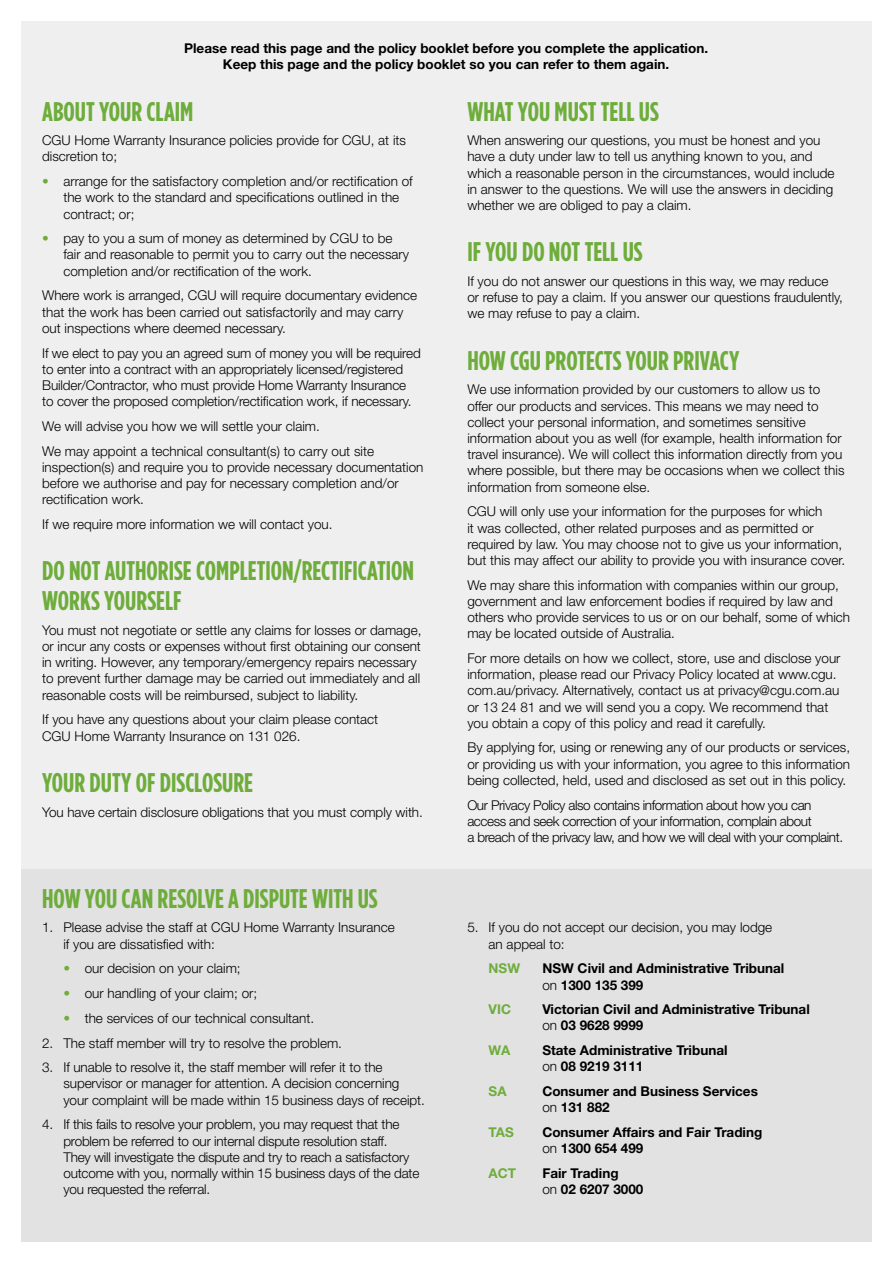
<style>
.page{position:relative;width:893px;height:1263px;background:#fff}
.page>*{position:absolute;margin:0;border:0;box-sizing:border-box;transform-origin:0 0}
.t1{font:700 27px/30px "Gotham Condensed";color:#6ead3b}
.t2{font:300 13.5px/16.2px "Helvetica Neue";color:#000}
.t3{font:700 13.5px/16.2px "Helvetica Neue";color:#000}
.t4{font:300 13.5px/16.2px "Helvetica Neue";letter-spacing:-.03em;color:#000}
.t5{font:700 13.5px "Helvetica Neue";color:#6ead3b}
.s1{color:#6ead3b}
.s2{font-weight:300}
</style>
<div class="page">
<div style="left:21px;top:21px;width:851px;height:1221px;background:#efefef"></div>
<div style="left:21px;top:869px;width:850px;height:373px;background:#e2e2e2"></div>
<p class="t3" style="left:184px;top:40px;width:525px;text-align:center">Please read this page and the policy booklet before you complete the application.<br>Keep this page and the policy booklet so you can refer to them again.</p>
<h1 class="t1" style="left:42px;top:96px;width:153px">ABOUT YOUR CLAIM</h1>
<p class="t2" style="left:42px;top:132px;width:365px">CGU Home Warranty Insurance policies provide for CGU, at its discretion to;</p>
<p class="t2" style="left:63px;top:173px;width:351px;text-indent:-21px"><span class="s1">•</span> arrange for the satisfactory completion and/or rectification of the work to the standard and specifications outlined in the contract; or;</p>
<p class="t2" style="left:63px;top:230px;width:347px;text-indent:-21px"><span class="s1">•</span> pay to you a sum of money as determined by CGU to be fair and reasonable to permit you to carry out the necessary completion and/or rectification of the work.</p>
<p class="t2" style="left:42px;top:287px;width:376px">Where work is arranged, CGU will require documentary evidence that the work has been carried out satisfactorily and may carry out inspections where deemed necessary.</p>
<p class="t2" style="left:42px;top:344px;width:380px">If we elect to pay you an agreed sum of money you will be required to enter into a contract with an appropriately licensed/registered Builder/Contractor, who must provide Home Warranty Insurance to cover the proposed completion/rectification work, if necessary.</p>
<p class="t2" style="left:42px;top:413px;width:333px;line-height:24.8px">We will advise you how we will settle your claim.<br>We may appoint a technical consultant(s) to carry out site</p>
<p class="t2" style="left:42px;top:458px;width:383px">inspection(s) and require you to provide necessary documentation before we authorise and pay for necessary completion and/or rectification work.</p>
<p class="t2" style="left:42px;top:516px;width:292px">If we require more information we will contact you.</p>
<h1 class="t1" style="left:42px;top:555px;width:373px">DO NOT AUTHORISE COMPLETION/RECTIFICATION<br>WORKS YOURSELF</h1>
<p class="t2" style="left:42px;top:622px;width:381px">You must not negotiate or settle any claims for losses or damage, or incur any costs or expenses without first obtaining our consent in writing. However, any temporary/emergency repairs necessary to prevent further damage may be carried out immediately and all reasonable costs will be reimbursed, subject to liability.</p>
<p class="t2" style="left:42px;top:711px;width:338px">If you have any questions about your claim please contact<br>CGU Home Warranty Insurance on 131 026.</p>
<h1 class="t1" style="left:42px;top:767px;width:213px">YOUR DUTY OF DISCLOSURE</h1>
<p class="t2" style="left:42px;top:803px;width:382px">You have certain disclosure obligations that you must comply with.</p>
<h1 class="t1" style="left:467px;top:96px;width:193px">WHAT YOU MUST TELL US</h1>
<p class="t2" style="left:467px;top:132px;width:369px">When answering our questions, you must be honest and you have a duty under law to tell us anything known to you, and which a reasonable person in the circumstances, would include in answer to the questions. We will use the answers in deciding whether we are obliged to pay a claim.</p>
<h1 class="t1" style="left:467px;top:237px;width:177px">IF YOU DO NOT TELL US</h1>
<p class="t2" style="left:467px;top:273px;width:377px">If you do not answer our questions in this way, we may reduce or refuse to pay a claim. If you answer our questions fraudulently, we may refuse to pay a claim.</p>
<h1 class="t1" style="left:467px;top:345px;width:273px">HOW CGU PROTECTS YOUR PRIVACY</h1>
<p class="t2" style="left:467px;top:381px;width:379px">We use information provided by our customers to allow us to offer our products and services. This means we may need to collect your personal information, and sometimes sensitive information about you as well (for example, health information for travel insurance). We will collect this information directly from you where possible, but there may be occasions when we collect this information from someone else.</p>
<p class="t2" style="left:467px;top:503px;width:379px">CGU will only use your information for the purposes for which<br>it was collected, other related purposes and as permitted or required by law. You may choose not to give us your information, but this may affect our ability to provide you with insurance cover.</p>
<p class="t2" style="left:467px;top:576px;width:384px">We may share this information with companies within our group, government and law enforcement bodies if required by law and others who provide services to us or on our behalf, some of which may be located outside of Australia.</p>
<p class="t2" style="left:467px;top:650px;width:375px">For more details on how we collect, store, use and disclose your information, please read our Privacy Policy located at www.cgu. com.au/privacy. Alternatively, contact us at privacy@cgu.com.au or 13 24 81 and we will send you a copy. We recommend that you obtain a copy of this policy and read it carefully.</p>
<p class="t2" style="left:467px;top:739px;width:384px;text-align:justify">By applying for, using or renewing any of our products or services, or providing us with your information, you agree to this information being collected, held, used and disclosed as set out in this policy.</p>
<p class="t4" style="left:467px;top:796px;width:377px">Our Privacy Policy also contains information about how you can access and seek correction of your information, complain about<br>a breach of the privacy law, and how we will deal with your complaint.</p>
<h1 class="t1" style="left:42px;top:883px;width:337px">HOW YOU CAN RESOLVE A DISPUTE WITH US</h1>
<p class="t2" style="left:63px;top:919px;width:333px;text-indent:-21px">1. Please advise the staff at CGU Home Warranty Insurance if you are dissatisfied with:</p>
<p class="t2" style="left:63px;top:960px;width:179px"><span class="s1">•</span> our decision on your claim;</p>
<p class="t2" style="left:63px;top:985px;width:195px"><span class="s1">•</span> our handling of your claim; or;</p>
<p class="t2" style="left:63px;top:1009px;width:252px"><span class="s1">•</span> the services of our technical consultant.</p>
<p class="t2" style="left:42px;top:1034px;width:301px">2. The staff member will try to resolve the problem.</p>
<p class="t2" style="left:63px;top:1059px;width:363px;text-indent:-21px">3. If unable to resolve it, the staff member will refer it to the supervisor or manager for attention. A decision concerning your complaint will be made within 15 business days of receipt.</p>
<p class="t2" style="left:63px;top:1116px;width:357px;text-indent:-21px">4. If this fails to resolve your problem, you may request that the problem be referred to our internal dispute resolution staff.<br>They will investigate the dispute and try to reach a satisfactory outcome with you, normally within 15 business days of the date you requested the referral.</p>
<p class="t2" style="left:489px;top:919px;width:285px;text-indent:-21px">5. If you do not accept our decision, you may lodge an appeal to:</p>
<p class="t5" style="left:489px;top:960px;width:33px">NSW</p>
<p class="t3" style="left:542px;top:960px;width:243px">NSW Civil and Administrative Tribunal <span class="s2">on</span> 1300 135 399</p>
<p class="t5" style="left:489px;top:1001px;width:24px">VIC</p>
<p class="t3" style="left:542px;top:1001px;width:269px">Victorian Civil and Administrative Tribunal <span class="s2">on</span> 03 9628 9999</p>
<p class="t5" style="left:489px;top:1042px;width:23px">WA</p>
<p class="t3" style="left:542px;top:1042px;width:187px">State Administrative Tribunal <span class="s2">on</span> 08 9219 3111</p>
<p class="t5" style="left:489px;top:1083px;width:20px">SA</p>
<p class="t3" style="left:542px;top:1083px;width:217px">Consumer and Business Services <span class="s2">on</span> 131 882</p>
<p class="t5" style="left:489px;top:1124px;width:27px">TAS</p>
<p class="t3" style="left:542px;top:1124px;width:221px">Consumer Affairs and Fair Trading <span class="s2">on</span> 1300 654 499</p>
<p class="t5" style="left:489px;top:1165px;width:29px">ACT</p>
<p class="t3" style="left:542px;top:1165px;width:103px">Fair Trading<br><span class="s2">on</span> 02 6207 3000</p>
</div>
